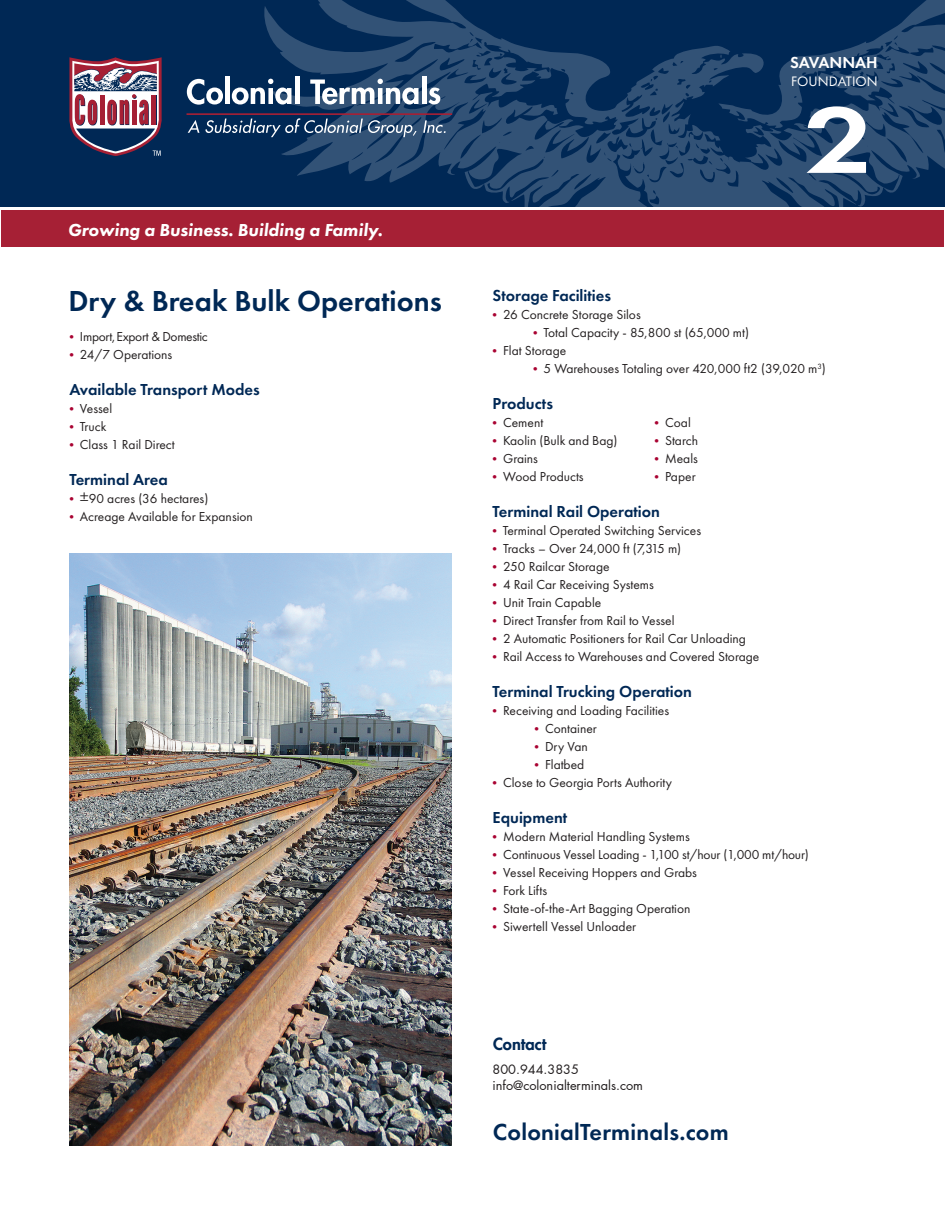
<style>
.page{position:relative;width:945px;height:1215px;background:#fff}
.page>*{position:absolute;margin:0;border:0;box-sizing:border-box;transform-origin:0 0}
.t1{font:600 97.5px "Futura PT";color:#fff;scale:1.26 1}
.t2{font:600 30px "Futura PT";color:#002855}
.t3{font:600 24px "Futura PT";letter-spacing:.01em;color:#002855}
.t4{font:italic 800 18px "Futura PT";color:#fff}
.t5{font:600 16.5px "Futura PT";color:#002855}
.t6{font:600 16.5px "Futura PT";color:#fff}
.t7{font:800 16.5px "Futura LT Pro";color:#002855}
.t8{font:14.25px "Futura PT";color:#fff}
.t9{font:13.5px "Futura PT";color:#231f20}
.t10{font:13.5px "Futura PT";letter-spacing:-.025em;color:#231f20}
.t11{font:12.75px/16.5px "Futura LT Pro";color:#231f20}
</style>
<div class="page">
<img style="left:69px;top:553px;width:382px;height:593px">
<div style="left:1px;top:0;width:944px;height:206px;background:#002855"></div>
<svg style="left:262px;top:1px;width:683px;height:206px"></svg>
<div style="left:1px;top:210px;width:943px;height:37px;background:#a62035"></div>
<svg style="left:69px;top:57px;width:93px;height:99px"></svg>
<svg style="left:187px;top:79px;width:36px;height:26px"></svg>
<div style="left:225px;top:76px;width:5px;height:28px;background:#fff"></div>
<svg style="left:232px;top:79px;width:59px;height:26px"></svg>
<hr style="left:295px;top:76px;width:4px;height:28px;background:#fff">
<svg style="left:310px;top:79px;width:109px;height:26px"></svg>
<hr style="left:422px;top:76px;width:4px;height:28px;background:#fff">
<svg style="left:429px;top:88px;width:11px;height:17px"></svg>
<svg style="left:188px;top:120px;width:11px;height:13px"></svg>
<svg style="left:205px;top:118px;width:212px;height:19px"></svg>
<svg style="left:423px;top:120px;width:23px;height:13px"></svg>
<hr style="left:187px;top:113px;width:265px;height:2px;background:#a62035">
<h3 class="t4" style="left:68px;top:219px;width:316px">Growing a Business. Building a Family.</h3>
<h2 class="t2" style="left:69px;top:282px;width:375px">Dry &amp; Break Bulk Operations</h2>
<p class="t10" style="left:69px;top:329px;width:140px"><sup>●</sup> Import,Export &amp; Domestic</p>
<p class="t9" style="left:69px;top:347px;width:104px"><sup>●</sup> 24/7 Operations</p>
<p class="t5" style="left:69px;top:379px;width:192px">Available Transport Modes</p>
<p class="t9" style="left:69px;top:401px;width:44px"><sup>●</sup> Vessel</p>
<p class="t9" style="left:69px;top:419px;width:39px"><sup>●</sup> Truck</p>
<p class="t9" style="left:69px;top:437px;width:107px"><sup>●</sup> Class 1 Rail Direct</p>
<p class="t5" style="left:69px;top:469px;width:100px">Terminal Area</p>
<p class="t9" style="left:69px;top:491px;width:140px"><sup>●</sup> <sup>±</sup>90 acres (36 hectares)</p>
<p class="t9" style="left:69px;top:509px;width:185px"><sup>●</sup> Acreage Available for Expansion</p>
<p class="t6" style="left:790px;top:52px;width:89px">SAVANNAH</p>
<p class="t8" style="left:791px;top:73px;width:88px">FOUNDATION</p>
<h1 class="t1" style="left:804px;top:79px;width:57px">2</h1>
<p class="t5" style="left:493px;top:285px;width:120px">Storage Facilities</p>
<p class="t9" style="left:493px;top:307px;width:150px"><sup>●</sup> 26 Concrete Storage Silos</p>
<p class="t9" style="left:533px;top:325px;width:217px"><sup>●</sup> Total Capacity - 85,800 st (65,000 mt)</p>
<p class="t9" style="left:493px;top:343px;width:75px"><sup>●</sup> Flat Storage</p>
<p class="t9" style="left:533px;top:361px;width:294px"><sup>●</sup> 5 Warehouses Totaling over 420,000 ft2 (39,020 m<sup>3</sup>)</p>
<p class="t5" style="left:493px;top:393px;width:62px">Products</p>
<p class="t9" style="left:493px;top:415px;width:52px"><sup>●</sup> Cement</p>
<p class="t9" style="left:655px;top:415px;width:38px"><sup>●</sup> Coal</p>
<p class="t9" style="left:493px;top:433px;width:126px"><sup>●</sup> Kaolin (Bulk and Bag)</p>
<p class="t9" style="left:655px;top:433px;width:45px"><sup>●</sup> Starch</p>
<p class="t9" style="left:493px;top:451px;width:47px"><sup>●</sup> Grains</p>
<p class="t9" style="left:655px;top:451px;width:45px"><sup>●</sup> Meals</p>
<p class="t9" style="left:493px;top:469px;width:93px"><sup>●</sup> Wood Products</p>
<p class="t9" style="left:655px;top:469px;width:43px"><sup>●</sup> Paper</p>
<p class="t5" style="left:493px;top:501px;width:169px">Terminal Rail Operation</p>
<p class="t9" style="left:493px;top:523px;width:210px"><sup>●</sup> Terminal Operated Switching Services</p>
<p class="t9" style="left:493px;top:541px;width:190px"><sup>●</sup> Tracks – Over 24,000 ft (7,315 m)</p>
<p class="t9" style="left:493px;top:559px;width:119px"><sup>●</sup> 250 Railcar Storage</p>
<p class="t9" style="left:493px;top:577px;width:163px"><sup>●</sup> 4 Rail Car Receiving Systems</p>
<p class="t9" style="left:493px;top:595px;width:110px"><sup>●</sup> Unit Train Capable</p>
<p class="t9" style="left:493px;top:613px;width:183px"><sup>●</sup> Direct Transfer from Rail to Vessel</p>
<p class="t9" style="left:493px;top:631px;width:255px"><sup>●</sup> 2 Automatic Positioners for Rail Car Unloading</p>
<p class="t9" style="left:493px;top:649px;width:268px"><sup>●</sup> Rail Access to Warehouses and Covered Storage</p>
<p class="t5" style="left:493px;top:681px;width:201px">Terminal Trucking Operation</p>
<p class="t9" style="left:493px;top:703px;width:178px"><sup>●</sup> Receiving and Loading Facilities</p>
<p class="t9" style="left:535px;top:721px;width:64px"><sup>●</sup> Container</p>
<p class="t9" style="left:535px;top:739px;width:55px"><sup>●</sup> Dry Van</p>
<p class="t9" style="left:535px;top:757px;width:51px"><sup>●</sup> Flatbed</p>
<p class="t9" style="left:493px;top:775px;width:181px"><sup>●</sup> Close to Georgia Ports Authority</p>
<p class="t5" style="left:493px;top:807px;width:76px">Equipment</p>
<p class="t9" style="left:493px;top:829px;width:199px"><sup>●</sup> Modern Material Handling Systems</p>
<p class="t9" style="left:493px;top:847px;width:318px"><sup>●</sup> Continuous Vessel Loading - 1,100 st/hour (1,000 mt/hour)</p>
<p class="t9" style="left:493px;top:865px;width:206px"><sup>●</sup> Vessel Receiving Hoppers and Grabs</p>
<p class="t9" style="left:493px;top:883px;width:56px"><sup>●</sup> Fork Lifts</p>
<p class="t9" style="left:493px;top:901px;width:199px"><sup>●</sup> State-of-the-Art Bagging Operation</p>
<p class="t9" style="left:493px;top:919px;width:145px"><sup>●</sup> Siwertell Vessel Unloader</p>
<p class="t7" style="left:493px;top:1031px;width:54px">Contact</p>
<p class="t11" style="left:493px;top:1061px;width:152px">800.944.3835 info@colonialterminals.com</p>
<h3 class="t3" style="left:493px;top:1117px;width:238px">ColonialTerminals.com</h3>
</div>
